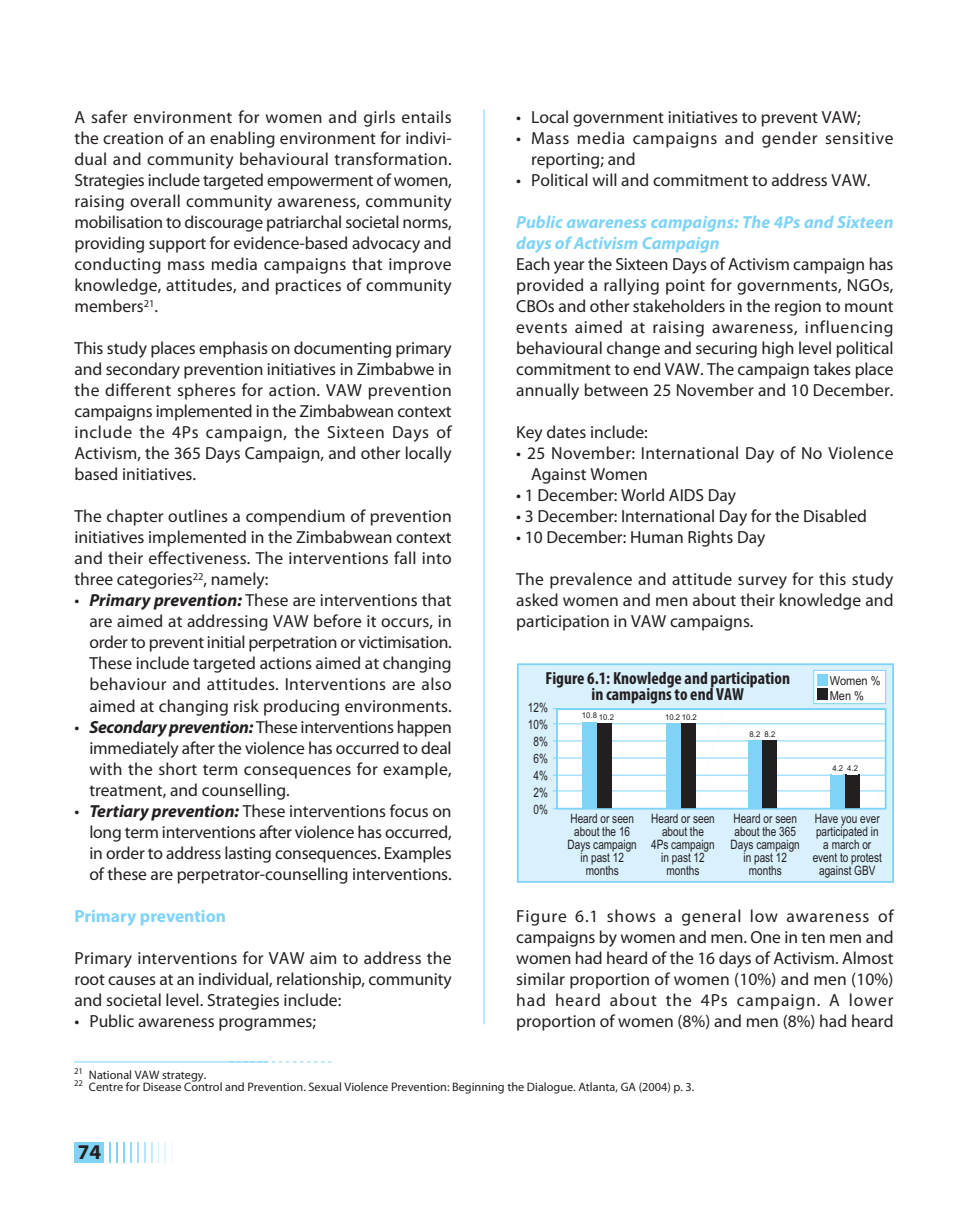
<style>
.page{position:relative;width:968px;height:1216px;background:#fff}
.page>*{position:absolute;margin:0;border:0;box-sizing:border-box;transform-origin:0 0}
.t1{font:700 21px "Myriad Pro";color:#231f20}
.t2{font:17.5px/21px "Myriad Pro";color:#231f20;text-align:justify}
.t3{font:italic 700 17.5px/21px "Myriad Pro";letter-spacing:.005em;color:#7ed3f7}
.t4{font:700 condensed 17.5px/15.8px "Myriad Pro";color:#231f20;text-align:center}
.t5{font:17.5px/21px "Myriad Pro";letter-spacing:.02em;color:#231f20}
.t6{font:17.5px/21px "Myriad Pro";letter-spacing:.035em;color:#231f20}
.t7{font:700 17.5px "Myriad Pro";color:#7ed3f7}
.t8{font:12.95px/13px "Arial Narrow";color:#231f20;text-align:center;scale:.95 1}
.t9{font:12.25px/12.2px "Myriad Pro";color:#231f20}
.t10{font:12.25px/14.7px "Arial";color:#231f20;scale:.9 1}
.t11{font:7.88px "Arial Narrow";color:#231f20;scale:1.2 1}
.s1{font-weight:700;font-style:italic}
</style>
<div class="page">
<svg style="left:123px;top:1142px;width:49px;height:20px"></svg>
<div style="left:74px;top:1142px;width:49px;height:20px;background:#7ed3f7"></div>
<hr style="left:105px;top:1138px;width:4px;height:28px;background:#fff">
<div style="left:111px;top:1138px;width:5px;height:28px;background:#fff"></div>
<div style="left:118px;top:1138px;width:5px;height:28px;background:#fff"></div>
<div style="left:125px;top:1138px;width:5px;height:28px;background:#fff"></div>
<div style="left:132px;top:1138px;width:5px;height:28px;background:#fff"></div>
<hr style="left:139px;top:1138px;width:4px;height:28px;background:#fff">
<hr style="left:146px;top:1138px;width:4px;height:28px;background:#fff">
<hr style="left:153px;top:1138px;width:4px;height:28px;background:#fff">
<hr style="left:160px;top:1138px;width:4px;height:28px;background:#fff">
<div style="left:166px;top:1138px;width:5px;height:28px;background:#fff"></div>
<hr style="left:483px;top:109px;width:1px;height:915px;background:#7ed3f7">
<hr style="left:74px;top:1061px;width:193px;height:1px;background:#7ed3f7">
<svg style="left:230px;top:1061px;width:102px;height:1px"></svg>
<div style="left:517px;top:664px;width:375px;height:217px;background:#d9f0fd"></div>
<div style="left:559px;top:711px;width:324px;height:95px;background:#fff"></div>
<div style="left:517px;top:663px;width:376px;height:219px;border:2px solid #7ed3f7"></div>
<div style="left:813px;top:670px;width:72px;height:34px;background:#fff;border:1px solid #7ed3f7"></div>
<div style="left:816px;top:674px;width:11px;height:12px;background:#7ed3f7"></div>
<div style="left:816px;top:688px;width:11px;height:12px;background:#231f20"></div>
<hr style="left:553px;top:723px;width:332px;height:1px;background:#7ed3f7">
<hr style="left:553px;top:740px;width:332px;height:1px;background:#7ed3f7">
<hr style="left:552px;top:774px;width:333px;height:1px;background:#7ed3f7">
<hr style="left:553px;top:808px;width:332px;height:1px;background:#7ed3f7">
<hr style="left:553px;top:757px;width:332px;height:1px;background:#7ed3f7">
<hr style="left:552px;top:790px;width:333px;height:1px;background:#7ed3f7">
<hr style="left:552px;top:708px;width:333px;height:1px;background:#7ed3f7">
<div style="left:582px;top:722px;width:15px;height:86px;background:#7ed3f7"></div>
<div style="left:597px;top:723px;width:15px;height:85px;background:#231f20"></div>
<div style="left:581px;top:711px;width:16px;height:10px;background:#fff"></div>
<div style="left:598px;top:713px;width:16px;height:10px;background:#fff"></div>
<div style="left:747px;top:740px;width:15px;height:68px;background:#7ed3f7"></div>
<div style="left:762px;top:740px;width:15px;height:68px;background:#231f20"></div>
<div style="left:749px;top:730px;width:11px;height:10px;background:#fff"></div>
<div style="left:764px;top:730px;width:11px;height:10px;background:#fff"></div>
<div style="left:830px;top:774px;width:15px;height:34px;background:#7ed3f7"></div>
<div style="left:845px;top:774px;width:14px;height:34px;background:#231f20"></div>
<div style="left:832px;top:764px;width:11px;height:10px;background:#fff"></div>
<div style="left:847px;top:764px;width:11px;height:10px;background:#fff"></div>
<div style="left:666px;top:723px;width:14px;height:85px;background:#7ed3f7"></div>
<div style="left:680px;top:723px;width:15px;height:85px;background:#231f20"></div>
<div style="left:665px;top:713px;width:15px;height:10px;background:#fff"></div>
<div style="left:681px;top:713px;width:15px;height:10px;background:#fff"></div>
<div style="left:556px;top:709px;width:329px;height:100px;border:1px solid #7ed3f7"></div>
<p class="t2" style="left:74px;top:108px;width:379px">A safer environment for women and girls entails the creation of an enabling environment for indivi&shy;dual and community behavioural transformation.<br>Strategies include targeted empowerment of women, raising overall community awareness, community mobilisation to discourage patriarchal societal norms, providing support for evidence-based advocacy and conducting mass media campaigns that improve knowledge, attitudes, and practices of community members<sup>21</sup>.</p>
<p class="t2" style="left:74px;top:339px;width:379px">This study places emphasis on documenting primary and secondary prevention initiatives in Zimbabwe in the different spheres for action. VAW prevention campaigns implemented in the Zimbabwean context include the 4Ps campaign, the Sixteen Days of Activism, the 365 Days Campaign, and other locally based initiatives.</p>
<p class="t2" style="left:74px;top:507px;width:379px">The chapter outlines a compendium of prevention initiatives implemented in the Zimbabwean context and their effectiveness. The interventions fall into three categories<sup>22</sup>, namely:</p>
<p class="t2" style="left:89px;top:591px;width:364px;text-indent:-15px">• <span class="s1">Primary prevention:</span> These are interventions that are aimed at addressing VAW before it occurs, in order to prevent initial perpetration or victimisation.<br>These include targeted actions aimed at changing behaviour and attitudes. Interventions are also aimed at changing risk producing environments.</p>
<p class="t2" style="left:89px;top:717px;width:364px;text-indent:-15px">• <span class="s1">Secondary prevention:</span> These interventions happen immediately after the violence has occurred to deal with the short term consequences for example, treatment, and counselling.</p>
<p class="t2" style="left:89px;top:801px;width:364px;text-indent:-15px">• <span class="s1">Tertiary prevention:</span> These interventions focus on long term interventions after violence has occurred, in order to address lasting consequences. Examples of these are perpetrator-counselling interventions.</p>
<p class="t7" style="left:74px;top:909px;width:153px">Primary prevention</p>
<p class="t2" style="left:74px;top:948px;width:379px">Primary interventions for VAW aim to address the root causes at an individual, relationship, community and societal level. Strategies include:</p>
<p class="t2" style="left:74px;top:1011px;width:243px">• Public awareness programmes;</p>
<p class="t2" style="left:516px;top:108px;width:346px">• Local government initiatives to prevent VAW;</p>
<p class="t6" style="left:531px;top:129px;width:364px;text-indent:-15px">• Mass media campaigns and gender sensitive reporting; and</p>
<p class="t2" style="left:516px;top:171px;width:356px">• Political will and commitment to address VAW.</p>
<p class="t3" style="left:516px;top:213px;width:378px">Public awareness campaigns: The 4Ps and Sixteen days of Activism Campaign</p>
<p class="t2" style="left:516px;top:255px;width:379px">Each year the Sixteen Days of Activism campaign has provided a rallying point for governments, NGOs, CBOs and other stakeholders in the region to mount events aimed at raising awareness, influencing behavioural change and securing high level political commitment to end VAW. The campaign takes place annually between 25 November and 10 December.</p>
<p class="t2" style="left:516px;top:423px;width:133px">Key dates include:</p>
<p class="t5" style="left:531px;top:444px;width:364px;text-indent:-15px">• 25 November: International Day of No Violence<br>Against Women</p>
<p class="t2" style="left:516px;top:486px;width:221px">• 1 December: World AIDS Day</p>
<p class="t2" style="left:516px;top:507px;width:352px">• 3 December: International Day for the Disabled</p>
<p class="t2" style="left:516px;top:528px;width:250px">• 10 December: Human Rights Day</p>
<p class="t2" style="left:516px;top:570px;width:379px">The prevalence and attitude survey for this study asked women and men about their knowledge and participation in VAW campaigns.</p>
<p class="t4" style="left:545px;top:671px;width:246px">Figure 6.1: Knowledge and participation in campaigns to end VAW</p>
<p class="t10" style="left:829px;top:674px;width:58px">Women %<br>Men %</p>
<p class="t8" style="left:528px;top:700px;width:23px;line-height:17px">12%<br>10%<br>8%<br>6%<br>4%<br>2%<br>0%</p>
<p class="t8" style="left:567px;top:813px;width:74px">Heard or seen about the 16<br>Days campaign in past 12 months</p>
<p class="t8" style="left:651px;top:813px;width:68px">Heard or seen about the<br>4Ps campaign in past 12 months</p>
<p class="t8" style="left:730px;top:813px;width:74px">Heard or seen about the 365<br>Days campaign in past 12 months</p>
<p class="t8" style="left:812px;top:813px;width:74px">Have you ever participated in a march or event to protest against GBV</p>
<p class="t11" style="left:581px;top:713px;width:28px">10.8 10.2</p>
<p class="t11" style="left:665px;top:714px;width:28px">10.2 10.2</p>
<p class="t11" style="left:749px;top:731px;width:23px">8.2 8.2</p>
<p class="t11" style="left:832px;top:765px;width:23px">4.2 4.2</p>
<p class="t2" style="left:516px;top:906px;width:379px">Figure 6.1 shows a general low awareness of campaigns by women and men. One in ten men and women had heard of the 16 days of Activism. Almost similar proportion of women (10%) and men (10%) had heard about the 4Ps campaign. A lower proportion of women (8%) and men (8%) had heard</p>
<p class="t9" style="left:74px;top:1069px;width:621px"><sup>21</sup> National VAW strategy.<br><sup>22</sup> Centre for Disease Control and Prevention. Sexual Violence Prevention: Beginning the Dialogue. Atlanta, GA (2004) p. 3.</p>
<p class="t1" style="left:78px;top:1143px;width:25px">74</p>
</div>
